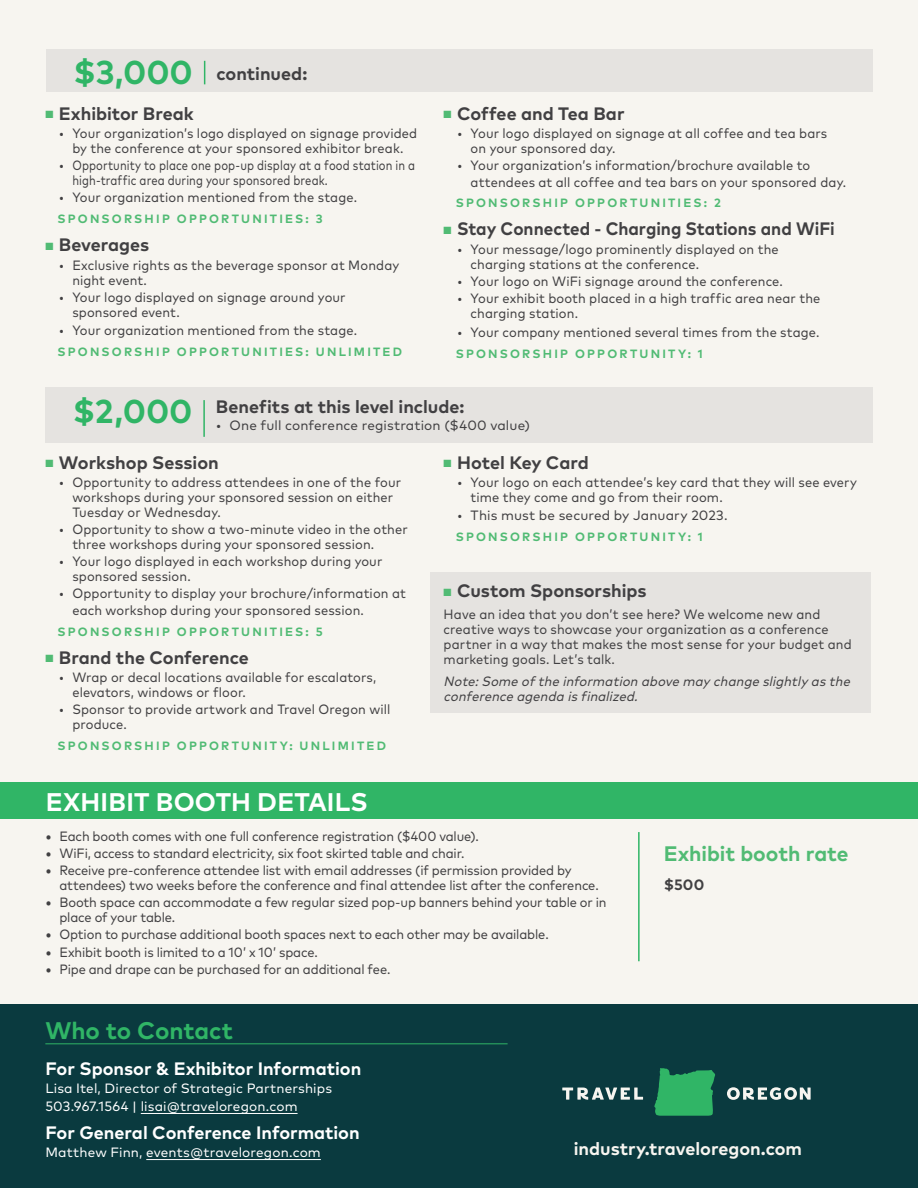
<style>
.page{position:relative;width:918px;height:1188px;background:#f7f5f0}
.page>*{position:absolute;margin:0;border:0;box-sizing:border-box;transform-origin:0 0}
.t1{font:700 25.5px "Mark Pro";letter-spacing:.005em;color:#fff}
.t2{font:700 24px "Mark Pro";color:#30b566}
.t3{font:700 21px "Mark Pro";color:#51bb74}
.t4{font:700 18px "Mark Pro";color:#414042}
.t5{font:700 18px "Mark Pro";color:#fff}
.t6{font:700 18px "Mark Pro";color:#414042;scale:.95 1}
.t7{font:700 18px "Mark Pro";color:#f7f5f0}
.t8{font:700 15px "Mark Pro";color:#414042}
.t9{font:13.5px/15px "Mark Pro";letter-spacing:.005em;color:#414042;scale:.95 1}
.t10{font:13.5px/18px "Mark Pro";letter-spacing:.01em;color:#fff}
.t11{font:italic 13.5px/15px "Mark Pro";color:#414042;scale:.95 1}
.t12{font:13.5px "Mark Pro";letter-spacing:.005em;color:#414042}
.t13{font:700 12px "Mark Pro";letter-spacing:.19em;color:#51bb74}
.s1{font-size:33px;color:#30b566}
.s2{color:#51bb74}
.s3{font-weight:700}
</style>
<div class="page">
<div style="left:0;top:1004px;width:918px;height:184px;background:#0a3a3f"></div>
<hr style="left:45px;top:1044px;width:463px;height:1px;background:#30b566">
<hr style="left:141px;top:1113px;width:157px;height:1px;background:#fff">
<hr style="left:146px;top:1159px;width:175px;height:1px;background:#fff">
<svg style="left:562px;top:1068px;width:249px;height:48px"></svg>
<div style="left:46px;top:50px;width:827px;height:42px;background:#e5e3e0"></div>
<svg style="left:204px;top:61px;width:1px;height:23px"></svg>
<div style="left:45px;top:387px;width:828px;height:56px;background:#e5e3e0"></div>
<hr style="left:203px;top:400px;width:2px;height:37px;background:#30b566">
<div style="left:0;top:783px;width:918px;height:36px;background:#30b566"></div>
<hr style="left:638px;top:832px;width:2px;height:129px;background:#30b566">
<div style="left:430px;top:572px;width:441px;height:140px;background:#e5e3e0"></div>
<h3 class="t4" style="left:73px;top:60px;width:236px"><span class="s1">$3,000</span> continued:</h3>
<h3 class="t4" style="left:45px;top:100px;width:150px"><span class="s2">■</span> Exhibitor Break</h3>
<p class="t9" style="left:59px;top:125px;width:379px;text-align:center">• Your organization’s logo displayed on signage provided by the conference at your sponsored exhibitor break.</p>
<p class="t9" style="left:72px;top:157px;width:362px;text-indent:-14px">• Opportunity to place one pop-up display at a food station in a high-traffic area during your sponsored break.</p>
<p class="t9" style="left:59px;top:189px;width:315px">• Your organization mentioned from the stage.</p>
<p class="t13" style="left:57px;top:210px;width:267px">SPONSORSHIP OPPORTUNITIES: 3</p>
<h3 class="t4" style="left:45px;top:231px;width:105px"><span class="s2">■</span> Beverages</h3>
<p class="t9" style="left:72px;top:256px;width:346px;text-indent:-14px">• Exclusive rights as the beverage sponsor at Monday night event.</p>
<p class="t9" style="left:72px;top:289px;width:289px;text-indent:-14px">• Your logo displayed on signage around your sponsored event.</p>
<p class="t9" style="left:59px;top:322px;width:315px">• Your organization mentioned from the stage.</p>
<p class="t13" style="left:57px;top:343px;width:346px">SPONSORSHIP OPPORTUNITIES: UNLIMITED</p>
<h3 class="t4" style="left:444px;top:100px;width:182px"><span class="s2">■</span> Coffee and Tea Bar</h3>
<p class="t9" style="left:471px;top:125px;width:377px;text-indent:-14px">• Your logo displayed on signage at all coffee and tea bars on your sponsored day.</p>
<p class="t9" style="left:471px;top:156px;width:397px;line-height:16.2px;text-indent:-14px">• Your organization’s information/brochure available to attendees at all coffee and tea bars on your sponsored day.</p>
<p class="t13" style="left:456px;top:194px;width:267px">SPONSORSHIP OPPORTUNITIES: 2</p>
<h3 class="t6" style="left:444px;top:215px;width:413px"><span class="s2">■</span> Stay Connected - Charging Stations and WiFi</h3>
<p class="t9" style="left:471px;top:240px;width:326px;text-indent:-14px">• Your message/logo prominently displayed on the charging stations at the conference.</p>
<p class="t9" style="left:457px;top:273px;width:344px">• Your logo on WiFi signage around the conference.</p>
<p class="t9" style="left:471px;top:290px;width:370px;text-indent:-14px">• Your exhibit booth placed in a high traffic area near the charging station.</p>
<p class="t9" style="left:457px;top:323px;width:383px">• Your company mentioned several times from the stage.</p>
<p class="t13" style="left:456px;top:344px;width:249px">SPONSORSHIP OPPORTUNITY: 1</p>
<h3 class="t4" style="left:72px;top:393px;width:394px"><span class="s1">$2,000</span> Benefits at this level include:</h3>
<p class="t12" style="left:216px;top:416px;width:316px">• One full conference registration ($400 value)</p>
<h3 class="t4" style="left:45px;top:449px;width:175px"><span class="s2">■</span> Workshop Session</h3>
<p class="t9" style="left:72px;top:474px;width:348px;text-indent:-14px">• Opportunity to address attendees in one of the four workshops during your sponsored session on either<br>Tuesday or Wednesday.</p>
<p class="t9" style="left:72px;top:521px;width:355px;text-indent:-14px">• Opportunity to show a two-minute video in the other three workshops during your sponsored session.</p>
<p class="t9" style="left:72px;top:553px;width:328px;text-indent:-14px">• Your logo displayed in each workshop during your sponsored session.</p>
<p class="t9" style="left:72px;top:584px;width:353px;line-height:16.2px;text-indent:-14px">• Opportunity to display your brochure/information at each workshop during your sponsored session.</p>
<p class="t13" style="left:57px;top:622px;width:267px">SPONSORSHIP OPPORTUNITIES: 5</p>
<h3 class="t4" style="left:45px;top:644px;width:205px"><span class="s2">■</span> Brand the Conference</h3>
<p class="t9" style="left:72px;top:668px;width:322px;text-indent:-14px">• Wrap or decal locations available for escalators, elevators, windows or floor.</p>
<p class="t9" style="left:72px;top:701px;width:336px;text-indent:-14px">• Sponsor to provide artwork and Travel Oregon will produce.</p>
<p class="t13" style="left:57px;top:737px;width:330px">SPONSORSHIP OPPORTUNITY: UNLIMITED</p>
<h1 class="t1" style="left:46px;top:782px;width:323px">EXHIBIT BOOTH DETAILS</h1>
<h3 class="t4" style="left:444px;top:449px;width:147px"><span class="s2">■</span> Hotel Key Card</h3>
<p class="t9" style="left:471px;top:474px;width:408px;text-indent:-14px">• Your logo on each attendee’s key card that they will see every time they come and go from their room.</p>
<p class="t9" style="left:457px;top:507px;width:286px">• This must be secured by January 2023.</p>
<p class="t13" style="left:456px;top:528px;width:249px">SPONSORSHIP OPPORTUNITY: 1</p>
<h3 class="t4" style="left:444px;top:577px;width:205px"><span class="s2">■</span> Custom Sponsorships</h3>
<p class="t9" style="left:444px;top:606px;width:431px">Have an idea that you don’t see here? We welcome new and creative ways to showcase your organization as a conference partner in a way that makes the most sense for your budget and marketing goals. Let’s talk.</p>
<p class="t11" style="left:444px;top:673px;width:433px">Note:Some ofthe information above maychange slightlyasthe conference agenda isfinalized.</p>
<p class="t9" style="left:46px;top:827px;width:457px"><span class="s3">•</span> Each booth comes with one full conference registration ($400 value).</p>
<p class="t9" style="left:46px;top:845px;width:442px"><span class="s3">•</span> WiFi, access to standard electricity, six foot skirted table and chair.</p>
<p class="t9" style="left:59px;top:862px;width:569px;text-indent:-14px"><span class="s3">•</span> Receive pre-conference attendee list with email addresses (if permission provided by attendees) two weeks before the conference and final attendee list after the conference.</p>
<p class="t9" style="left:59px;top:894px;width:578px;text-indent:-14px"><span class="s3">•</span> Booth space can accommodate a few regular sized pop-up banners behind your table or in place of your table.</p>
<p class="t9" style="left:46px;top:926px;width:531px"><span class="s3">•</span> Option to purchase additional booth spaces next to each other may be available.</p>
<p class="t9" style="left:46px;top:943px;width:288px"><span class="s3">•</span> Exhibit booth is limited to a 10’ x 10’ space.</p>
<p class="t9" style="left:46px;top:960px;width:364px"><span class="s3">•</span> Pipe and drape can be purchased for an additional fee.</p>
<h3 class="t3" style="left:664px;top:837px;width:186px">Exhibit booth rate</h3>
<p class="t8" style="left:664px;top:873px;width:42px">$500</p>
<h2 class="t2" style="left:45px;top:1013px;width:189px">Who to Contact</h2>
<h3 class="t5" style="left:45px;top:1055px;width:317px">For Sponsor &amp; Exhibitor Information</h3>
<p class="t10" style="left:45px;top:1078px;width:288px">Lisa Itel, Director of Strategic Partnerships<br>503.967.1564 | lisai@traveloregon.com</p>
<h3 class="t5" style="left:45px;top:1119px;width:316px">For General Conference Information</h3>
<p class="t10" style="left:45px;top:1142px;width:277px">Matthew Finn, events@traveloregon.com</p>
<h3 class="t7" style="left:574px;top:1135px;width:230px">industry.traveloregon.com</h3>
</div>
